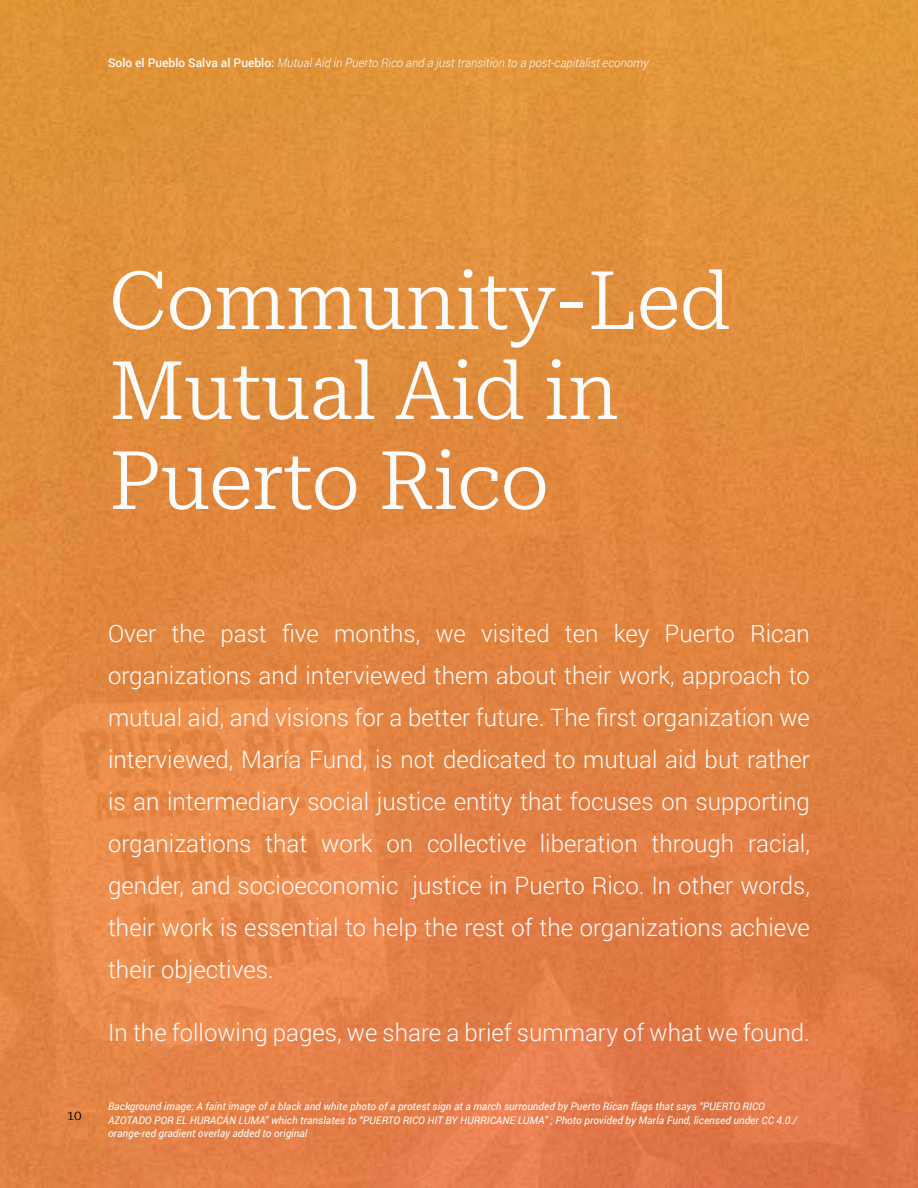
<style>
.page{position:relative;width:918px;height:1188px;background:#fff}
.page>*{position:absolute;margin:0;border:0;box-sizing:border-box;transform-origin:0 0}
.t1{font:81px/90px "Roboto Serif 20 pt";letter-spacing:-.01em;color:#fafbfb}
.t2{font:300 24px/42px "Roboto";color:#fafbfb;text-align:justify}
.t3{font:13.5px "Roboto Serif 20 pt";color:#000}
.t4{font:italic 300 12px "Roboto";color:#fafbfb}
.t5{font:italic 10.5px/13.5px "Roboto";color:#fafbfb}
.s1{font-weight:500;font-style:normal}
</style>
<div class="page">
<img style="left:0;top:0;width:918px;height:1188px">
<p class="t4" style="left:108px;top:54px;width:542px"><span class="s1">Solo el Pueblo Salva al Pueblo:</span> Mutual Aid in Puerto Rico and a just transition to a post-capitalist economy</p>
<h1 class="t1" style="left:109px;top:250px;width:623px">Community-Led<br>Mutual Aid in<br>Puerto Rico</h1>
<p class="t3" style="left:67px;top:1104px;width:17px">10</p>
<p class="t2" style="left:108px;top:612px;width:704px">Over the past five months, we visited ten key Puerto Rican organizations and interviewed them about their work, approach to mutual aid, and visions for a better future. The first organization we interviewed, María Fund, is not dedicated to mutual aid but rather is an intermediary social justice entity that focuses on supporting organizations that work on collective liberation through racial, gender, and socioeconomic justice in Puerto Rico. In other words, their work is essential to help the rest of the organizations achieve their objectives.</p>
<p class="t2" style="left:108px;top:1011px;width:704px">In the following pages, we share a brief summary of what we found.</p>
<p class="t5" style="left:108px;top:1099px;width:691px">Background image: A faint image of a black and white photo of a protest sign at a march surrounded by Puerto Rican flags that says “PUERTO RICO<br>AZOTADO POR EL HURACÁN LUMA” which translates to “PUERTO RICO HIT BY HURRICANE LUMA” ; Photo provided by MarÍa Fund, licensed under CC 4.0./ orange-red gradient overlay added to original</p>
</div>
